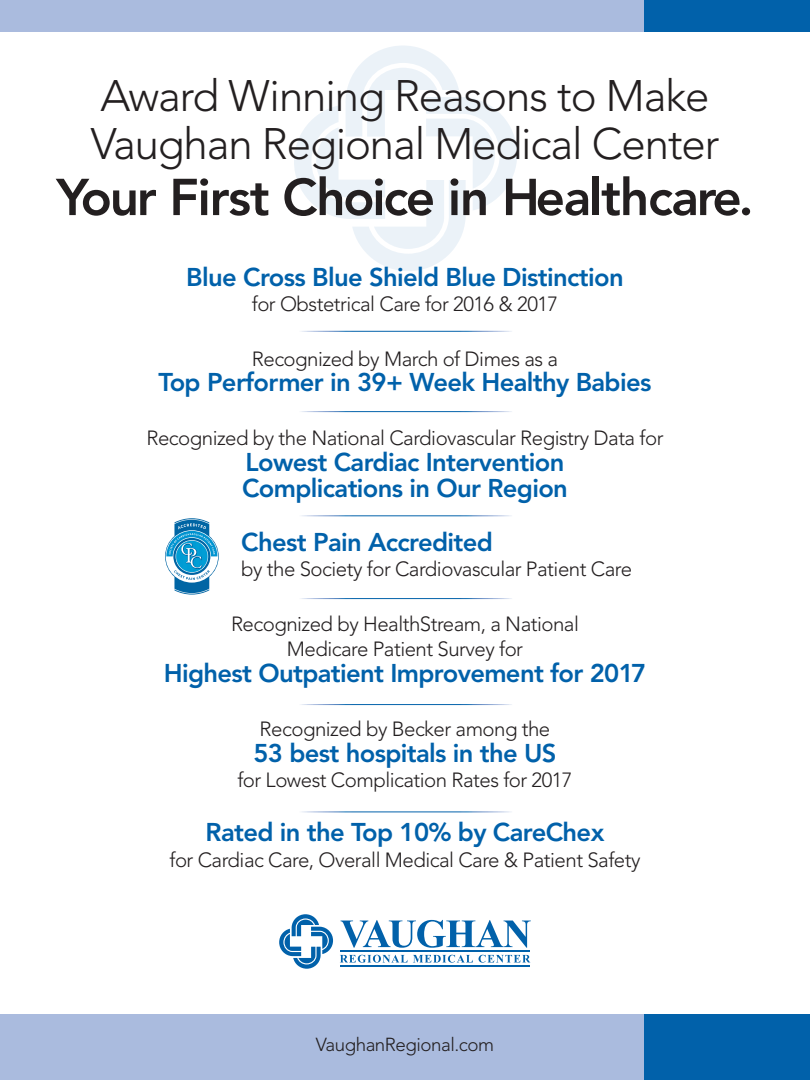
<style>
.page{position:relative;width:810px;height:1080px;background:#fff}
.page>*{position:absolute;margin:0;border:0;box-sizing:border-box;transform-origin:0 0}
.t1{font:800 51.31px "Avenir LT Pro";letter-spacing:-.035em;color:#231f20}
.t2{font:300 43.75px/47.5px "Avenir LT Pro";letter-spacing:-.025em;color:#231f20}
.t3{font:800 25.56px/25.6px "Avenir LT Pro";letter-spacing:-.025em;color:#0161aa}
.t4{font:300 20.44px/25.6px "Avenir LT Pro";letter-spacing:-.025em;color:#231f20;text-align:center}
.t5{font:300 18.75px "Avenir LT Pro";letter-spacing:-.025em;color:#231f20}
</style>
<div class="page">
<svg style="left:294px;top:46px;width:223px;height:225px"></svg>
<hr style="left:340px;top:965px;width:190px;height:2px;background:#0161aa">
<svg style="left:279px;top:914px;width:54px;height:55px"></svg>
<svg style="left:341px;top:920px;width:190px;height:28px"></svg>
<hr style="left:340px;top:950px;width:190px;height:2px;background:#0161aa">
<svg style="left:340px;top:955px;width:133px;height:8px"></svg>
<svg style="left:479px;top:955px;width:51px;height:8px"></svg>
<div style="left:0;top:1015px;width:697px;height:65px;background:#aabbde"></div>
<div style="left:0;top:0;width:697px;height:32px;background:#aabbde"></div>
<div style="left:645px;top:1015px;width:165px;height:65px;background:#0161aa"></div>
<div style="left:645px;top:0;width:165px;height:32px;background:#0161aa"></div>
<svg style="left:165px;top:518px;width:54px;height:77px"></svg>
<h2 class="t2" style="left:91px;top:73px;width:630px">Award Winning Reasons to Make<br>Vaughan Regional Medical Center</h2>
<h1 class="t1" style="left:56px;top:167px;width:699px">Your First Choice in Healthcare.</h1>
<p class="t3" style="left:186px;top:264px;width:439px">Blue Cross Blue Shield Blue Distinction</p>
<p class="t4" style="left:252px;top:292px;width:308px">for Obstetrical Care for 2016 &amp; 2017</p>
<p class="t4" style="left:252px;top:346px;width:308px">Recognized by March of Dimes as a</p>
<p class="t3" style="left:159px;top:370px;width:494px">Top Performer in 39+ Week Healthy Babies</p>
<p class="t4" style="left:146px;top:426px;width:519px">Recognized by the National Cardiovascular Registry Data for</p>
<p class="t3" style="left:242px;top:449px;width:327px">Lowest Cardiac Intervention<br>Complications in Our Region</p>
<p class="t3" style="left:241px;top:529px;width:253px">Chest Pain Accredited</p>
<p class="t4" style="left:241px;top:557px;width:392px">by the Society for Cardiovascular Patient Care</p>
<p class="t4" style="left:231px;top:611px;width:349px">Recognized by HealthStream, a National<br>Medicare Patient Survey for</p>
<p class="t3" style="left:164px;top:660px;width:484px">Highest Outpatient Improvement for 2017</p>
<p class="t4" style="left:260px;top:716px;width:292px">Recognized by Becker among the</p>
<p class="t3" style="left:253px;top:740px;width:305px">53 best hospitals in the US</p>
<p class="t4" style="left:237px;top:767px;width:337px">for Lowest Complication Rates for 2017</p>
<p class="t3" style="left:206px;top:820px;width:400px">Rated in the Top 10% by CareChex</p>
<p class="t4" style="left:169px;top:847px;width:473px">for Cardiac Care, Overall Medical Care &amp; Patient Safety</p>
<p class="t5" style="left:316px;top:1034px;width:180px">VaughanRegional.com</p>
</div>
